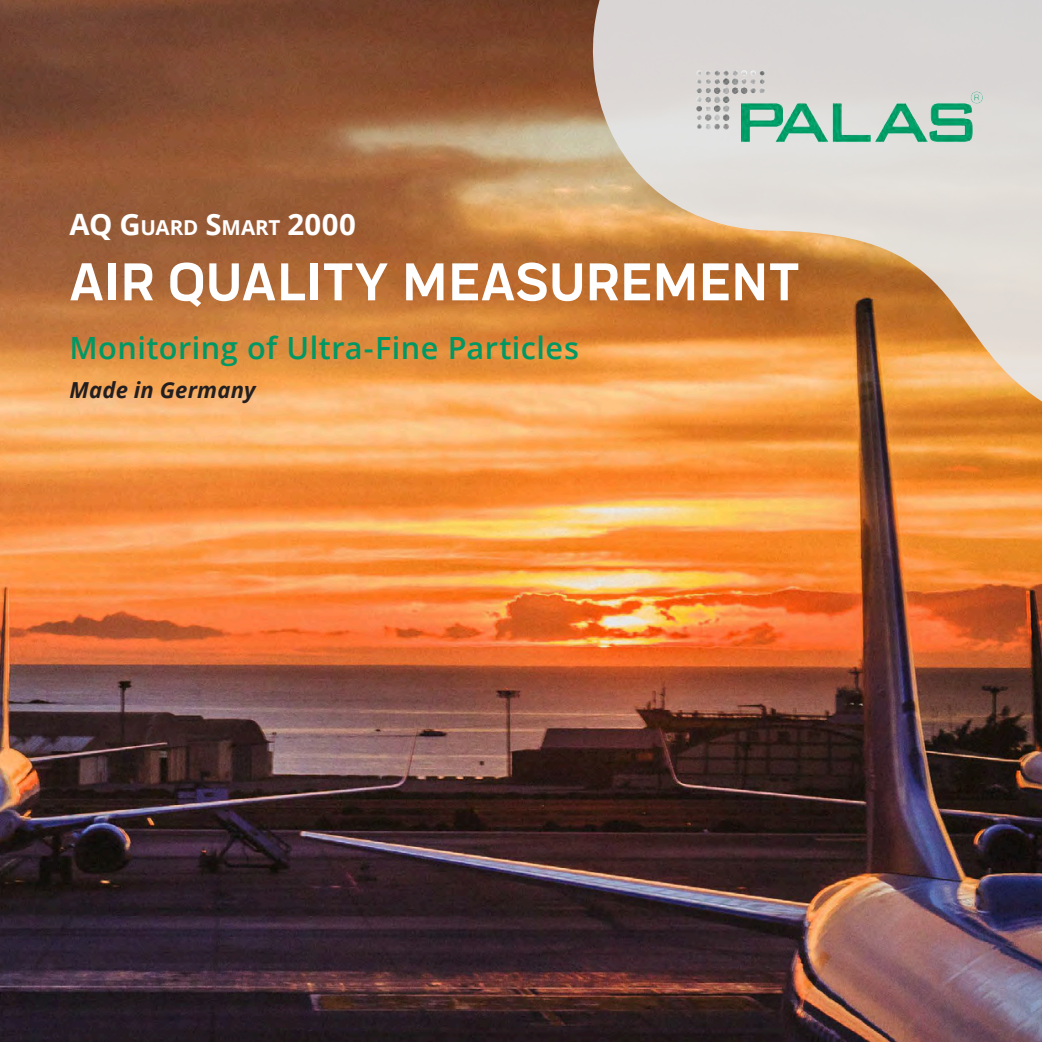
<style>
.page{position:relative;width:1042px;height:1042px;background:#fff}
.page>*{position:absolute;margin:0;border:0;box-sizing:border-box;transform-origin:0 0}
.t1{font:700 55.12px "Praktika";letter-spacing:.02em;color:#fff}
.t2{font:600 30.62px "Open Sans";letter-spacing:.015em;color:#009864}
.t3{font:700 29.4px "Open Sans";letter-spacing:.015em;color:#fff}
.t4{font:italic 700 22.05px "Open Sans";letter-spacing:.01em;color:#231f20}
.s1{font-size:20.65px}
</style>
<div class="page">
<img style="left:0;top:0;width:1042px;height:1042px">
<svg style="left:585px;top:0;width:457px;height:461px;background:#d9bb9f"></svg>
<div style="left:46px;top:189px;width:776px;height:238px;background:#292e32;opacity:.1"></div>
<img style="left:693px;top:69px;width:292px;height:74px">
<p class="t3" style="left:69px;top:204px;width:288px">AQ G<span class="s1">UARD</span> S<span class="s1">MART</span> 2000</p>
<h1 class="t1" style="left:69px;top:238px;width:731px">AIR QUALITY MEASUREMENT</h1>
<p class="t2" style="left:69px;top:327px;width:511px">Monitoring of Ultra-Fine Particles</p>
<p class="t4" style="left:69px;top:375px;width:188px">Made in Germany</p>
</div>
